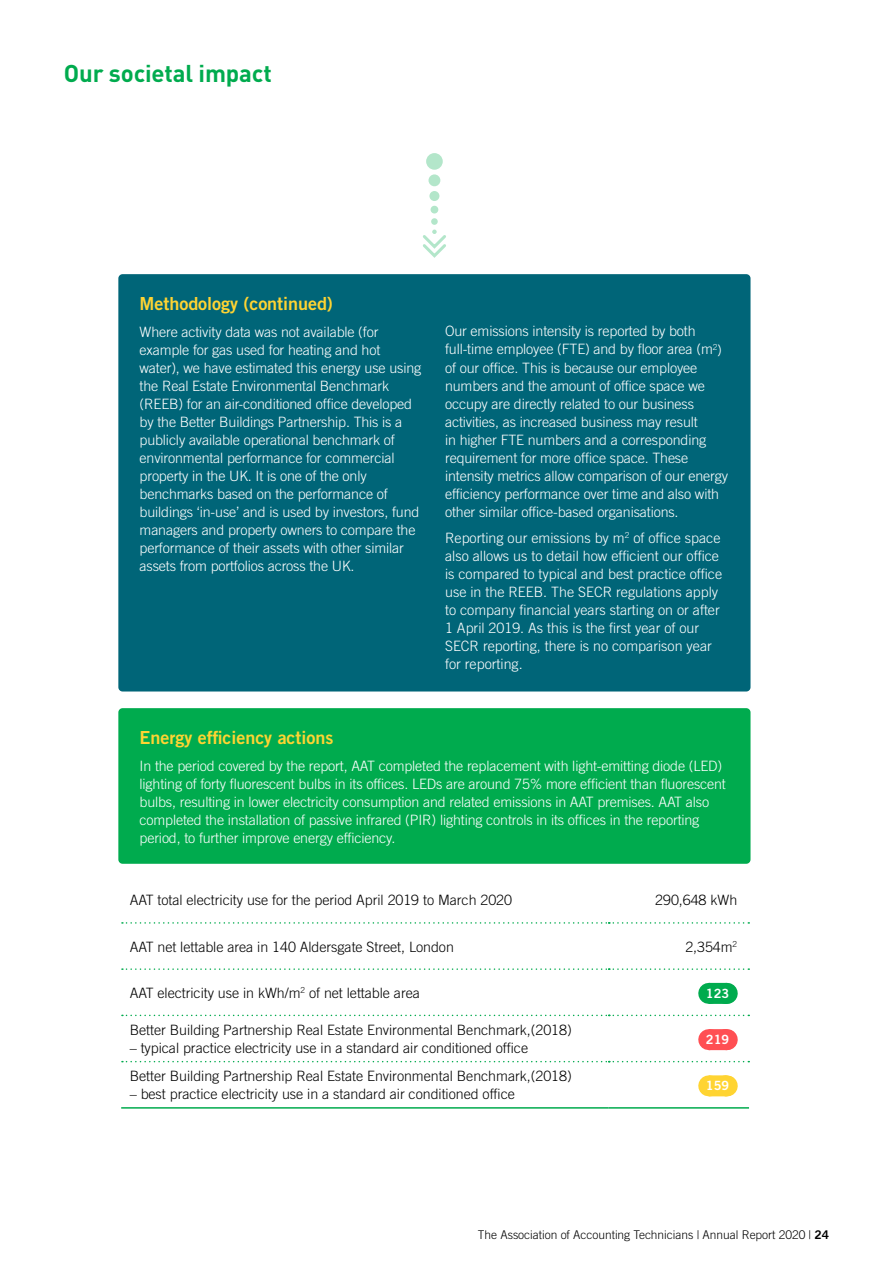
<style>
.page{position:relative;width:893px;height:1263px;background:#fff}
.page>*{position:absolute;margin:0;border:0;box-sizing:border-box;transform-origin:0 0}
.t1{font:700 24px "DINOT";letter-spacing:-.005em;color:#00ab4e}
.t2{font:18px "Trade Gothic Bold Two";letter-spacing:-.005em;color:#ffd432}
.t3{font:300 14.25px/18px "Trade Gothic";letter-spacing:-.01em;color:#fff}
.t4{font:300 14.25px "Trade Gothic";letter-spacing:-.005em;color:#000}
.t5{font:12.75px "Trade Gothic Bold Two";letter-spacing:-.005em;color:#fff}
.t6{font:300 12px "Trade Gothic";letter-spacing:-.005em;color:#000}
.s1{font-family:"Trade Gothic Bold Two";font-weight:400}
</style>
<div class="page">
<svg style="left:122px;top:922px;width:627px;height:2px"></svg>
<svg style="left:122px;top:968px;width:627px;height:2px"></svg>
<svg style="left:122px;top:1015px;width:627px;height:1px"></svg>
<svg style="left:122px;top:1061px;width:627px;height:1px"></svg>
<hr style="left:121px;top:1107px;width:488px;height:2px;background:#00ab4e">
<hr style="left:609px;top:1107px;width:140px;height:2px;background:#00ab4e">
<div style="left:709px;top:983px;width:17px;height:21px;background:#00ab4e"></div>
<svg style="left:717px;top:983px;width:10px;height:21px"></svg>
<div style="left:709px;top:1029px;width:17px;height:21px;background:#ff4f53"></div>
<svg style="left:717px;top:1029px;width:10px;height:21px"></svg>
<div style="left:709px;top:1075px;width:17px;height:21px;background:#ffd432"></div>
<svg style="left:717px;top:1075px;width:10px;height:21px"></svg>
<div style="left:118px;top:274px;width:632px;height:417px;background:#006578;border-radius:4px"></div>
<div style="left:118px;top:708px;width:632px;height:156px;background:#00ab4e;border-radius:4px"></div>
<div style="left:426px;top:153px;width:17px;height:17px;background:#b3e6ca;border-radius:50%"></div>
<div style="left:428px;top:174px;width:12px;height:12px;background:#b3e6ca;border-radius:50%"></div>
<div style="left:429px;top:191px;width:10px;height:10px;background:#b3e6ca;border-radius:50%"></div>
<div style="left:431px;top:206px;width:7px;height:7px;background:#b3e6ca;border-radius:50%"></div>
<div style="left:431px;top:218px;width:7px;height:7px;background:#b3e6ca;border-radius:50%"></div>
<svg style="left:423px;top:230px;width:23px;height:28px"></svg>
<h1 class="t1" style="left:64px;top:55px;width:210px">Our societal impact</h1>
<p class="t2" style="left:140px;top:292px;width:195px">Methodology (continued)</p>
<p class="t3" style="left:140px;top:322px;width:283px">Where activity data was not available (for example for gas used for heating and hot water), we have estimated this energy use using the Real Estate Environmental Benchmark (REEB) for an air-conditioned office developed by the Better Buildings Partnership. This is a publicly available operational benchmark of environmental performance for commercial property in the UK. It is one of the only benchmarks based on the performance of buildings ‘in-use’ and is used by investors, fund managers and property owners to compare the performance of their assets with other similar assets from portfolios across the UK.</p>
<p class="t3" style="left:445px;top:322px;width:285px">Our emissions intensity is reported by both full-time employee (FTE) and by floor area (m<sup>2</sup>) of our office. This is because our employee numbers and the amount of office space we occupy are directly related to our business activities, as increased business may result<br>in higher FTE numbers and a corresponding requirement for more office space. These intensity metrics allow comparison of our energy efficiency performance over time and also with other similar office-based organisations.</p>
<p class="t3" style="left:445px;top:529px;width:279px">Reporting our emissions by m<sup>2</sup> of office space also allows us to detail how efficient our office is compared to typical and best practice office use in the REEB. The SECR regulations apply to company financial years starting on or after 1 April 2019. As this is the first year of our SECR reporting, there is no comparison year for reporting.</p>
<p class="t2" style="left:140px;top:726px;width:195px">Energy efficiency actions</p>
<p class="t3" style="left:140px;top:756px;width:588px">In the period covered by the report, AAT completed the replacement with light-emitting diode (LED) lighting of forty fluorescent bulbs in its offices. LEDs are around 75% more efficient than fluorescent bulbs, resulting in lower electricity consumption and related emissions in AAT premises. AAT also completed the installation of passive infrared (PIR) lighting controls in its offices in the reporting period, to further improve energy efficiency.</p>
<p class="t4" style="left:130px;top:892px;width:384px">AAT total electricity use for the period April 2019 to March 2020</p>
<p class="t4" style="left:655px;top:892px;width:83px">290,648 kWh</p>
<p class="t4" style="left:130px;top:938px;width:326px">AAT net lettable area in 140 Aldersgate Street, London</p>
<p class="t4" style="left:685px;top:938px;width:53px">2,354m<sup>2</sup></p>
<p class="t4" style="left:130px;top:984px;width:292px">AAT electricity use in kWh/m<sup>2</sup> of net lettable area</p>
<p class="t5" style="left:706px;top:985px;width:25px">123</p>
<p class="t4" style="left:130px;top:1021px;width:444px">Better Building Partnership Real Estate Environmental Benchmark,(2018)</p>
<p class="t4" style="left:130px;top:1039px;width:400px">– typical practice electricity use in a standard air conditioned office</p>
<p class="t5" style="left:706px;top:1032px;width:25px">219</p>
<p class="t4" style="left:130px;top:1068px;width:444px">Better Building Partnership Real Estate Environmental Benchmark,(2018)</p>
<p class="t4" style="left:130px;top:1086px;width:387px">– best practice electricity use in a standard air conditioned office</p>
<p class="t5" style="left:706px;top:1078px;width:25px">159</p>
<p class="t6" style="left:478px;top:1227px;width:353px">The Association of Accounting Technicians | Annual Report 2020 | <span class="s1">24</span></p>
</div>
